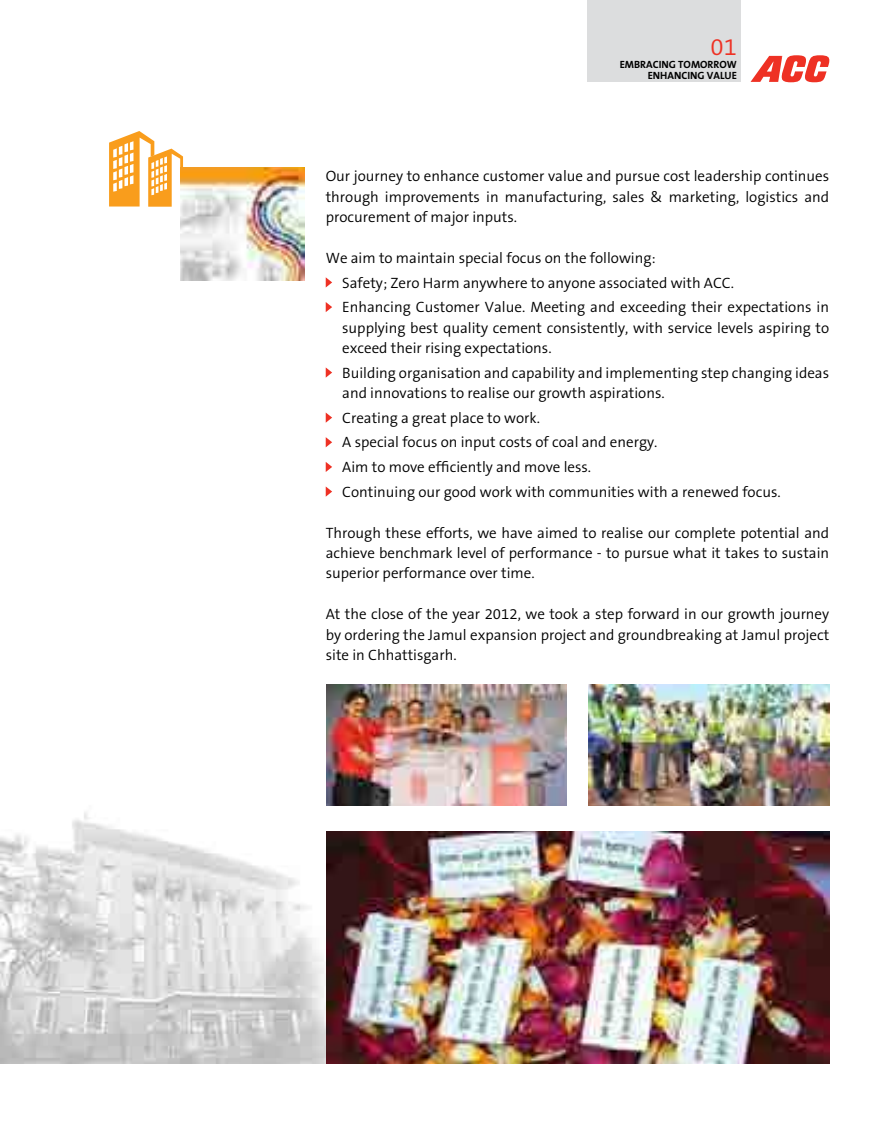
<style>
.page{position:relative;width:893px;height:1127px;background:#fff}
.page>*{position:absolute;margin:0;border:0;box-sizing:border-box;transform-origin:0 0}
.t1{font:300 24px "The Sans B4";color:#ee3124}
.t2{font:300 15px/20.4px "The Sans B4";color:#000}
.t3{font:700 10.5px "The Sans B7";color:#000}
</style>
<div class="page">
<img style="left:0;top:812px;width:326px;height:251px">
<div style="left:588px;top:0;width:153px;height:81px;background:#dcddde"></div>
<svg style="left:750px;top:55px;width:79px;height:27px"></svg>
<svg style="left:326px;top:277px;width:6px;height:10px"></svg>
<svg style="left:326px;top:302px;width:6px;height:10px"></svg>
<svg style="left:326px;top:367px;width:6px;height:11px"></svg>
<svg style="left:326px;top:412px;width:6px;height:11px"></svg>
<svg style="left:326px;top:437px;width:6px;height:10px"></svg>
<svg style="left:326px;top:462px;width:6px;height:10px"></svg>
<svg style="left:326px;top:486px;width:6px;height:11px"></svg>
<img style="left:326px;top:685px;width:241px;height:121px">
<img style="left:326px;top:831px;width:503px;height:232px">
<img style="left:588px;top:685px;width:241px;height:120px">
<img style="left:180px;top:168px;width:124px;height:113px">
<svg style="left:109px;top:131px;width:74px;height:76px"></svg>
<h1 class="t1" style="left:710px;top:34px;width:28px">01</h1>
<p class="t3" style="left:620px;top:59px;width:13px">EMBRACING</p>
<p class="t3" style="left:678px;top:59px;width:9px">TOMORROW</p>
<p class="t3" style="left:648px;top:69px;width:13px">ENHANCING</p>
<p class="t3" style="left:707px;top:69px;width:14px">VALUE</p>
<p class="t2" style="left:326px;top:167px;width:505px;text-align:justify">Our journey to enhance customer value and pursue cost leadership continues through improvements in manufacturing, sales &amp; marketing, logistics and procurement of major inputs.</p>
<p class="t2" style="left:342px;top:246px;width:488px;line-height:24.6px;text-indent:-17px">We aim to maintain special focus on the following:<br>Safety; Zero Harm anywhere to anyone associated with ACC.<br>Enhancing Customer Value. Meeting and exceeding their expectations in</p>
<p class="t2" style="left:342px;top:318px;width:488px">supplying best quality cement consistently, with service levels aspiring to exceed their rising expectations.</p>
<p class="t2" style="left:342px;top:363px;width:488px">Building organisation and capability and implementing step changing ideas and innovations to realise our growth aspirations.</p>
<p class="t2" style="left:342px;top:406px;width:440px;line-height:24.6px">Creating a great place to work.<br>A special focus on input costs of coal and energy.<br>Aim to move efficiently and move less.<br>Continuing our good work with communities with a renewed focus.</p>
<p class="t2" style="left:326px;top:523px;width:505px;text-align:justify">Through these efforts, we have aimed to realise our complete potential and achieve benchmark level of performance - to pursue what it takes to sustain superior performance over time.</p>
<p class="t2" style="left:326px;top:605px;width:505px;text-align:justify">At the close of the year 2012, we took a step forward in our growth journey by ordering the Jamul expansion project and groundbreaking at Jamul project site in Chhattisgarh.</p>
</div>
